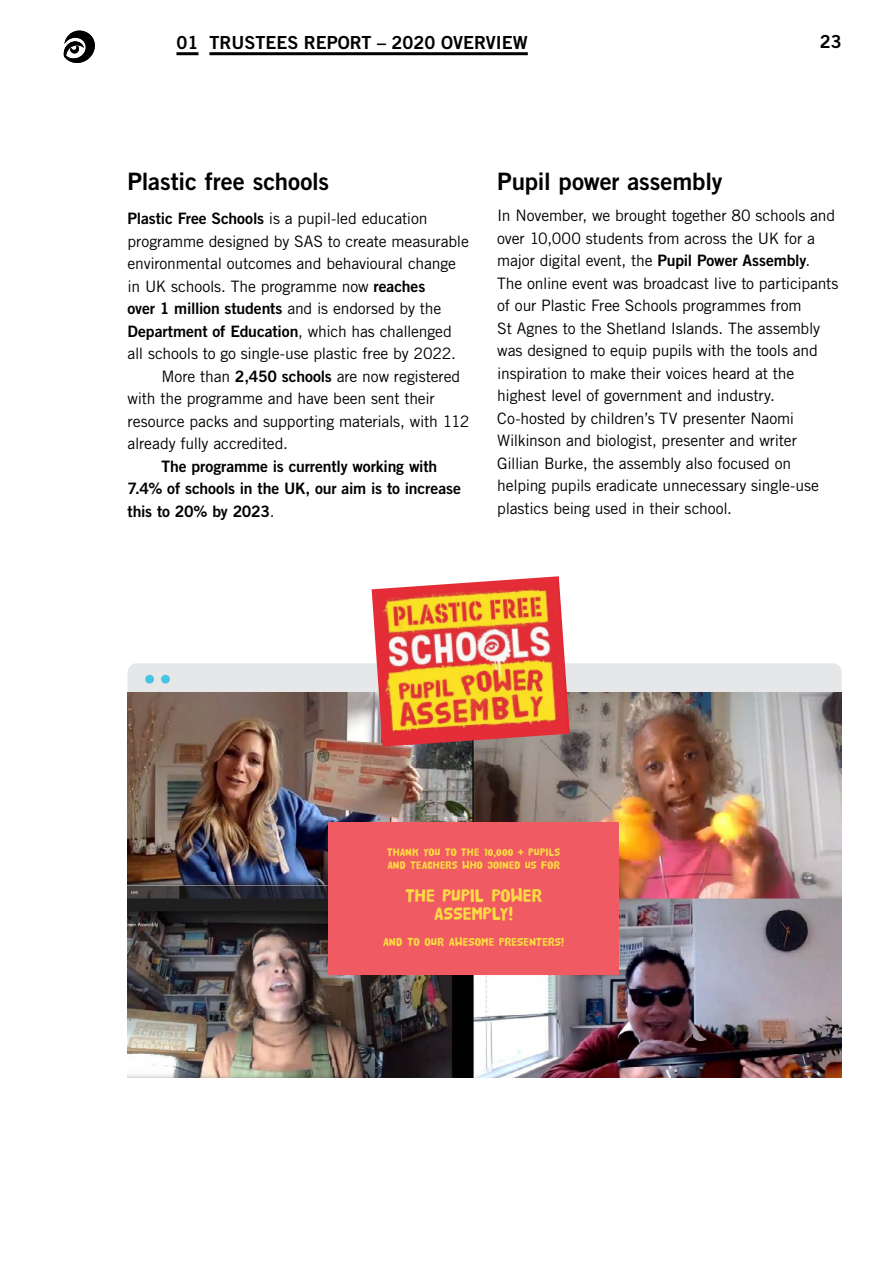
<style>
.page{position:relative;width:893px;height:1263px;background:#fff}
.page>*{position:absolute;margin:0;border:0;box-sizing:border-box;transform-origin:0 0}
.t1{font:24px "Trade Gothic Bold Two";letter-spacing:-.005em;color:#000}
.t2{font:18.6px/18.6px "HVD Poster Clean";letter-spacing:-.005em;color:#fbda43;text-align:center}
.t3{font:18px "Trade Gothic Bold Two";color:#000}
.t4{font:15.75px/22.5px "Trade Gothic";letter-spacing:-.01em;color:#000}
.t5{font:15.75px/22.5px "Trade Gothic Bold Two";letter-spacing:-.01em;color:#000}
.t6{font:11.85px "HVD Poster Clean";letter-spacing:.01em;color:#fbda43}
.t7{font:11.1px/13.6px "HVD Poster Clean";letter-spacing:.015em;color:#fbda43}
.s1{font-family:"Trade Gothic Bold Two"}
.s2{font-family:"Trade Gothic"}
</style>
<div class="page">
<div style="left:128px;top:663px;width:714px;height:127px;background:#e6e7e8;border-radius:9px"></div>
<div style="left:145px;top:675px;width:9px;height:9px;background:#44c5e2;border-radius:50%"></div>
<div style="left:161px;top:675px;width:9px;height:9px;background:#44c5e2;border-radius:50%"></div>
<svg style="left:64px;top:31px;width:31px;height:32px"></svg>
<hr style="left:176px;top:52px;width:22px;height:3px;background:#000">
<hr style="left:209px;top:52px;width:319px;height:3px;background:#000">
<img style="left:128px;top:692px;width:714px;height:385px">
<div style="left:329px;top:822px;width:290px;height:153px;background:#f05a62"></div>
<img style="left:372px;top:576px;width:198px;height:171px">
<p class="t3" style="left:176px;top:32px;width:353px">01 TRUSTEES REPORT – 2020 OVERVIEW</p>
<p class="t3" style="left:820px;top:31px;width:23px">23</p>
<h1 class="t1" style="left:128px;top:167px;width:203px">Plastic free schools</h1>
<p class="t4" style="left:128px;top:207px;width:343px"><span class="s1">Plastic Free Schools</span> is a pupil-led education programme designed by SAS to create measurable environmental outcomes and behavioural change in UK schools. The programme now <span class="s1">reaches</span></p>
<p class="t5" style="left:128px;top:297px;width:326px">over 1 million students <span class="s2">and is endorsed by the<br></span>Department of Education<span class="s2">, which has challenged</span></p>
<p class="t4" style="left:128px;top:342px;width:330px">all schools to go single-use plastic free by 2022.</p>
<p class="t4" style="left:162px;top:365px;width:300px">More than <span class="s1">2,450 schools</span> are now registered</p>
<p class="t4" style="left:128px;top:387px;width:309px">with the programme and have been sent their</p>
<p class="t4" style="left:128px;top:410px;width:343px">resource packs and supporting materials, with 112</p>
<p class="t4" style="left:128px;top:432px;width:162px">already fully accredited.</p>
<p class="t5" style="left:128px;top:454px;width:335px;text-indent:34px">The programme is currently working with<br>7.4% of schools in the UK, our aim is to increase this to 20% by 2023<span class="s2">.</span></p>
<h1 class="t1" style="left:497px;top:167px;width:227px">Pupil power assembly</h1>
<p class="t4" style="left:497px;top:204px;width:343px">In November, we brought together 80 schools and over 10,000 students from across the UK for a major digital event, the <span class="s1">Pupil Power Assembly</span>.<br>The online event was broadcast live to participants of our Plastic Free Schools programmes from<br>St Agnes to the Shetland Islands. The assembly was designed to equip pupils with the tools and inspiration to make their voices heard at the highest level of government and industry.<br>Co-hosted by children’s TV presenter Naomi Wilkinson and biologist, presenter and writer Gillian Burke, the assembly also focused on helping pupils eradicate unnecessary single-use plastics being used in their school.</p>
<p class="t7" style="left:387px;top:845px;width:175px">THANK YOU TO THE 10,000 + PUPILS<br>AND TEACHERS WHO JOINED US FOR</p>
<p class="t2" style="left:405px;top:886px;width:138px">THE PUPIL POWER<br>ASSEMPLY!</p>
<p class="t6" style="left:383px;top:937px;width:183px">AND TO OUR AWESOME PRESENTERS!</p>
</div>
